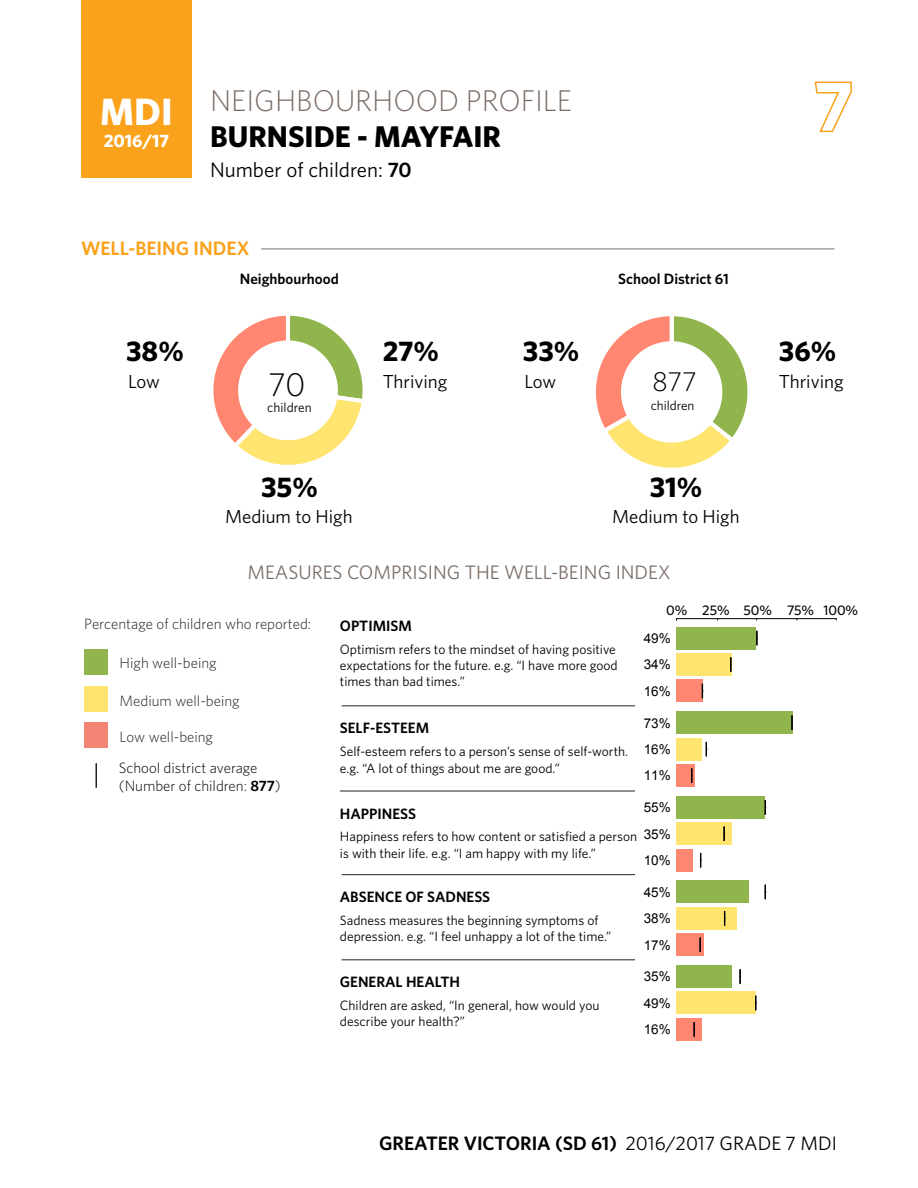
<style>
.page{position:relative;width:918px;height:1188px;background:#fff}
.page>*{position:absolute;margin:0;border:0;box-sizing:border-box;transform-origin:0 0}
.t1{font:700 38.1px "Whitney";color:#fff}
.t2{font:300 33.45px "Whitney";color:#000}
.t3{font:300 30px "Whitney";color:#7b6e66}
.t4{font:700 30px "Whitney";color:#000}
.t5{font:700 28.5px "Whitney";color:#000}
.t6{font:300 27.6px "Whitney";color:#000}
.t7{font:21px "Whitney";color:#000}
.t8{font:600 19.5px "Whitney";color:#000}
.t9{font:19.5px "Whitney";color:#7b6e66}
.t10{font:600 19.5px "Whitney";color:#faa21b}
.t11{font:18.9px "Whitney";color:#000}
.t12{font:700 18px "Whitney";color:#fff}
.t13{font:600 15px "Whitney";color:#000}
.t14{font:300 15px "Whitney";color:#231f20}
.t15{font:300 15px/18px "Whitney";color:#000}
.t16{font:500 13.95px "Whitney";color:#000}
.t17{font:13.5px/16.2px "Whitney";color:#000}
.t18{font:13.5px "Arial";color:#000}
.t19{font:13.35px "Whitney";color:#000}
.t20{font:13.2px "Whitney";color:#000}
.s1{font-weight:600}
.s2{font-weight:400}
</style>
<div class="page">
<div style="left:81px;top:0;width:111px;height:178px;background:#faa21b"></div>
<hr style="left:342px;top:706px;width:298px;height:1px;background:#241f21">
<hr style="left:340px;top:791px;width:299px;height:1px;background:#241f21">
<hr style="left:342px;top:874px;width:298px;height:1px;background:#241f21">
<hr style="left:342px;top:960px;width:298px;height:1px;background:#241f21">
<div style="left:677px;top:680px;width:26px;height:22px;background:#ff8671"></div>
<div style="left:677px;top:653px;width:55px;height:23px;background:#ffe46f"></div>
<div style="left:677px;top:627px;width:79px;height:22px;background:#91b54d"></div>
<svg style="left:756px;top:631px;width:2px;height:14px"></svg>
<svg style="left:702px;top:684px;width:1px;height:14px"></svg>
<svg style="left:730px;top:657px;width:2px;height:15px"></svg>
<div style="left:677px;top:764px;width:18px;height:23px;background:#ff8671"></div>
<div style="left:677px;top:738px;width:25px;height:22px;background:#ffe46f"></div>
<div style="left:677px;top:711px;width:116px;height:23px;background:#91b54d"></div>
<svg style="left:791px;top:715px;width:2px;height:15px"></svg>
<svg style="left:691px;top:768px;width:2px;height:15px"></svg>
<svg style="left:706px;top:742px;width:1px;height:14px"></svg>
<div style="left:635px;top:791px;width:211px;height:85px;background:#fff"></div>
<div style="left:677px;top:849px;width:16px;height:22px;background:#ff8671"></div>
<div style="left:677px;top:823px;width:55px;height:22px;background:#ffe46f"></div>
<div style="left:677px;top:796px;width:88px;height:23px;background:#91b54d"></div>
<svg style="left:765px;top:800px;width:1px;height:15px"></svg>
<svg style="left:700px;top:853px;width:2px;height:14px"></svg>
<svg style="left:724px;top:826px;width:1px;height:15px"></svg>
<div style="left:635px;top:876px;width:211px;height:85px;background:#fff"></div>
<div style="left:677px;top:934px;width:27px;height:22px;background:#ff8671"></div>
<div style="left:677px;top:907px;width:60px;height:23px;background:#ffe46f"></div>
<div style="left:677px;top:881px;width:72px;height:22px;background:#91b54d"></div>
<svg style="left:765px;top:885px;width:1px;height:14px"></svg>
<svg style="left:700px;top:938px;width:1px;height:14px"></svg>
<svg style="left:724px;top:911px;width:2px;height:15px"></svg>
<div style="left:677px;top:1018px;width:25px;height:23px;background:#ff8671"></div>
<div style="left:677px;top:992px;width:79px;height:22px;background:#ffe46f"></div>
<div style="left:677px;top:965px;width:55px;height:23px;background:#91b54d"></div>
<svg style="left:739px;top:969px;width:2px;height:15px"></svg>
<svg style="left:694px;top:1022px;width:1px;height:15px"></svg>
<svg style="left:755px;top:996px;width:2px;height:14px"></svg>
<svg style="left:814px;top:81px;width:38px;height:52px"></svg>
<svg style="left:676px;top:618px;width:161px;height:3px"></svg>
<hr style="left:261px;top:249px;width:573px;height:1px;background:#7b6e66">
<div style="left:84px;top:650px;width:24px;height:25px;background:#91b54c"></div>
<div style="left:84px;top:686px;width:24px;height:25px;background:#ffe470"></div>
<div style="left:84px;top:722px;width:24px;height:25px;background:#f48474"></div>
<hr style="left:95px;top:763px;width:2px;height:25px;background:#241f21">
<svg style="left:596px;top:316px;width:152px;height:152px"></svg>
<svg style="left:213px;top:315px;width:150px;height:150px"></svg>
<h1 class="t1" style="left:100px;top:87px;width:74px">MDI</h1>
<h3 class="t12" style="left:104px;top:129px;width:67px">2016/17</h3>
<h3 class="t3" style="left:210px;top:81px;width:364px">NEIGHBOURHOOD PROFILE</h3>
<h3 class="t4" style="left:210px;top:116px;width:293px">BURNSIDE - MAYFAIR</h3>
<h3 class="t7" style="left:210px;top:155px;width:203px">Number of children: <span class="s1">70</span></h3>
<h3 class="t10" style="left:81px;top:236px;width:170px">WELL-BEING INDEX</h3>
<p class="t13" style="left:240px;top:269px;width:100px">Neighbourhood</p>
<p class="t13" style="left:618px;top:269px;width:112px">School District 61</p>
<h3 class="t5" style="left:383px;top:332px;width:58px">27%</h3>
<h3 class="t5" style="left:779px;top:332px;width:59px">36%</h3>
<h3 class="t5" style="left:126px;top:332px;width:59px">38%</h3>
<h3 class="t5" style="left:523px;top:332px;width:58px">33%</h3>
<h3 class="t6" style="left:652px;top:363px;width:46px">877</h3>
<h2 class="t2" style="left:268px;top:362px;width:39px">70</h2>
<h3 class="t11" style="left:383px;top:369px;width:66px">Thriving</h3>
<h3 class="t11" style="left:779px;top:369px;width:66px">Thriving</h3>
<h3 class="t11" style="left:128px;top:369px;width:33px">Low</h3>
<h3 class="t11" style="left:524px;top:369px;width:33px">Low</h3>
<p class="t19" style="left:267px;top:399px;width:46px">children</p>
<p class="t20" style="left:651px;top:396px;width:45px">children</p>
<h3 class="t5" style="left:261px;top:468px;width:58px">35%</h3>
<h3 class="t5" style="left:650px;top:468px;width:54px">31%</h3>
<h3 class="t11" style="left:225px;top:504px;width:129px">Medium to High</h3>
<h3 class="t11" style="left:612px;top:504px;width:129px">Medium to High</h3>
<h3 class="t9" style="left:247px;top:559px;width:425px">MEASURES COMPRISING THE WELL-BEING INDEX</h3>
<p class="t14" style="left:84px;top:613px;width:229px">Percentage of children who reported:</p>
<p class="t14" style="left:120px;top:653px;width:99px">High well-being</p>
<p class="t14" style="left:120px;top:690px;width:122px">Medium well-being</p>
<p class="t14" style="left:120px;top:727px;width:95px">Low well-being</p>
<p class="t15" style="left:119px;top:759px;width:163px">School district average (Number of children: <span class="s1">877</span>)</p>
<p class="t13" style="left:340px;top:616px;width:73px">OPTIMISM</p>
<p class="t17" style="left:340px;top:641px;width:279px">Optimism refers to the mindset of having positive expectations for the future. e.g. “I have more good times than bad times.”</p>
<p class="t13" style="left:340px;top:718px;width:91px">SELF-ESTEEM</p>
<p class="t17" style="left:340px;top:743px;width:290px">Self-esteem refers to a person’s sense of self-worth. e.g. “A lot of things about me are good.”</p>
<p class="t16" style="left:666px;top:601px;width:193px">0% 25% 50% 75% 100%</p>
<p class="t18" style="left:644px;top:629px;width:29px">49%</p>
<p class="t18" style="left:644px;top:656px;width:29px">34%</p>
<p class="t18" style="left:644px;top:682px;width:29px">16%</p>
<p class="t18" style="left:644px;top:714px;width:29px">73%</p>
<p class="t18" style="left:644px;top:740px;width:29px">16%</p>
<p class="t18" style="left:644px;top:767px;width:29px">11%</p>
<p class="t13" style="left:340px;top:803px;width:78px">HAPPINESS</p>
<p class="t17" style="left:340px;top:828px;width:299px">Happiness refers to how content or satisfied a person is with their life. e.g. “I am happy with my life.”</p>
<p class="t18" style="left:644px;top:799px;width:29px">55%</p>
<p class="t18" style="left:644px;top:825px;width:29px">35%</p>
<p class="t18" style="left:644px;top:851px;width:29px">10%</p>
<p class="t13" style="left:340px;top:887px;width:152px">ABSENCE OF SADNESS</p>
<p class="t17" style="left:340px;top:912px;width:273px">Sadness measures the beginning symptoms of depression. e.g. “I feel unhappy a lot of the time.”</p>
<p class="t13" style="left:340px;top:972px;width:122px">GENERAL HEALTH</p>
<p class="t17" style="left:340px;top:997px;width:261px">Children are asked, “In general, how would you describe your health?”</p>
<p class="t18" style="left:644px;top:883px;width:29px">45%</p>
<p class="t18" style="left:644px;top:910px;width:29px">38%</p>
<p class="t18" style="left:644px;top:936px;width:29px">17%</p>
<p class="t18" style="left:644px;top:968px;width:29px">35%</p>
<p class="t18" style="left:644px;top:994px;width:29px">49%</p>
<p class="t18" style="left:644px;top:1021px;width:29px">16%</p>
<h3 class="t8" style="left:379px;top:1130px;width:459px">GREATER VICTORIA (SD 61) <span class="s2">2016/2017 GRADE 7 MDI</span></h3>
</div>
